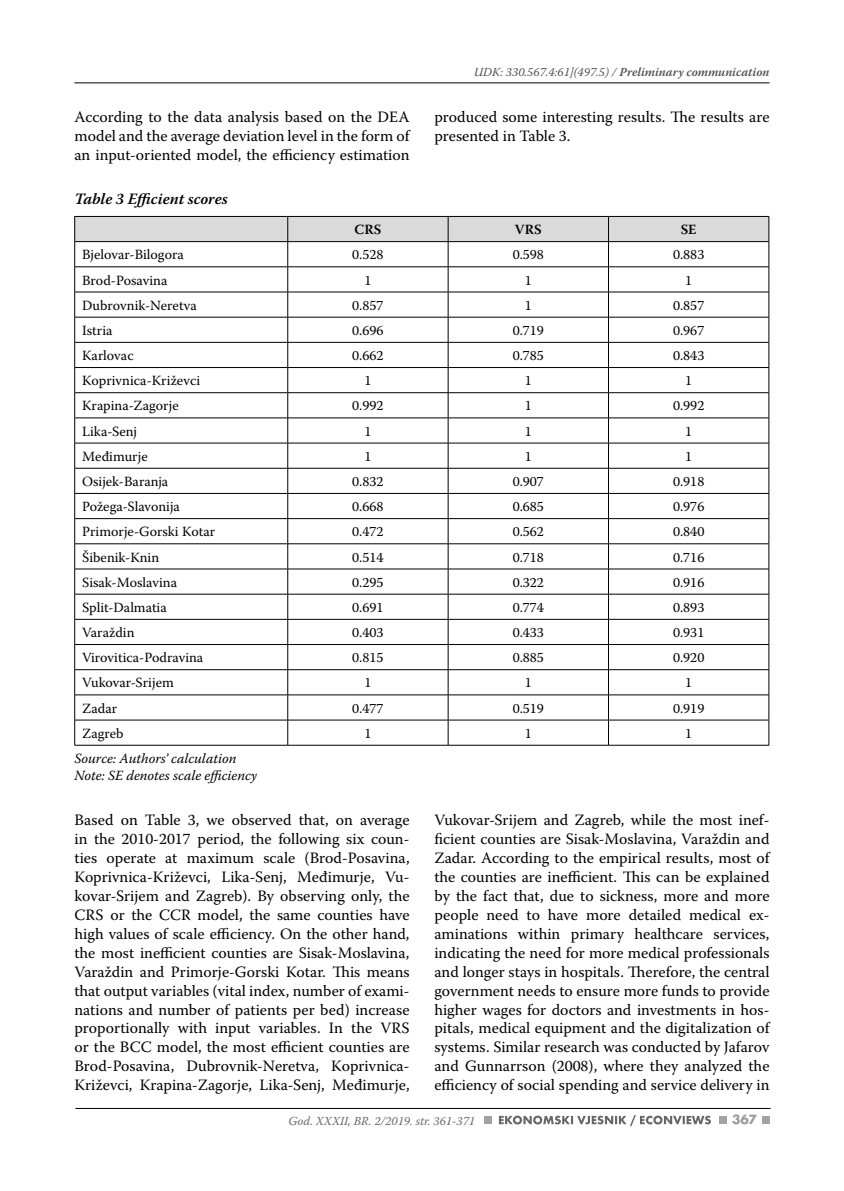
<style>
.page{position:relative;width:844px;height:1191px;background:#fff}
.page>*{position:absolute;margin:0;border:0;box-sizing:border-box;transform-origin:0 0}
.t1{font:15.75px/18.9px "Warnock Pro";color:#000;text-align:justify}
.t2{font:italic 600 15.75px "Warnock Pro";color:#000}
.t3{font:14px "Warnock Pro";color:#000}
.t4{font:italic 14px/16.8px "Warnock Pro";color:#000}
.t5{font:600 14px "Warnock Pro";letter-spacing:.015em;color:#000}
.t6{font:700 14px "Futura TOT";color:#9c9c9c}
.t7{font:italic 12.25px "Warnock Pro";color:#4f4f4f}
.t8{font:italic 12.25px "Warnock Pro";color:#676767}
.s1{font-weight:600}
</style>
<div class="page">
<hr style="left:74px;top:83px;width:695px;height:1px;background:#000">
<hr style="left:75px;top:1108px;width:695px;height:1px;background:#000">
<div style="left:483px;top:1115px;width:8px;height:8px;background:#a3a3a3"></div>
<div style="left:718px;top:1115px;width:8px;height:8px;background:#a3a3a3"></div>
<div style="left:761px;top:1115px;width:8px;height:8px;background:#a3a3a3"></div>
<svg style="left:499px;top:1115px;width:211px;height:11px"></svg>
<svg style="left:74px;top:216px;width:695px;height:529px"></svg>
<hr style="left:74px;top:745px;width:214px;height:1px;background:#000">
<hr style="left:288px;top:745px;width:160px;height:1px;background:#000">
<hr style="left:448px;top:745px;width:160px;height:1px;background:#000">
<hr style="left:608px;top:745px;width:161px;height:1px;background:#000">
<hr style="left:74px;top:241px;width:214px;height:1px;background:#000">
<hr style="left:288px;top:241px;width:160px;height:1px;background:#000">
<hr style="left:448px;top:241px;width:160px;height:1px;background:#000">
<hr style="left:608px;top:241px;width:161px;height:1px;background:#000">
<p class="t7" style="left:474px;top:65px;width:297px">UDK: 330.567.4:61](497.5) / <span class="s1">Preliminary communication</span></p>
<p class="t1" style="left:74px;top:107px;width:336px">According to the data analysis based on the DEA model and the average deviation level in the form of an input-oriented model, the efficiency estimation</p>
<p class="t1" style="left:434px;top:107px;width:336px">produced some interesting results. The results are presented in Table 3.</p>
<p class="t2" style="left:74px;top:190px;width:155px">Table 3 Efficient scores</p>
<p class="t5" style="left:354px;top:221px;width:28px">CRS</p>
<p class="t5" style="left:514px;top:221px;width:28px">VRS</p>
<p class="t5" style="left:680px;top:221px;width:17px">SE</p>
<p class="t3" style="left:82px;top:246px;width:103px">Bjelovar-Bilogora</p>
<p class="t3" style="left:352px;top:246px;width:33px">0.528</p>
<p class="t3" style="left:512px;top:246px;width:33px">0.598</p>
<p class="t3" style="left:672px;top:246px;width:33px">0.883</p>
<p class="t3" style="left:82px;top:271px;width:87px">Brod-Posavina</p>
<p class="t3" style="left:364px;top:271px;width:9px">1</p>
<p class="t3" style="left:524px;top:271px;width:9px">1</p>
<p class="t3" style="left:685px;top:271px;width:9px">1</p>
<p class="t3" style="left:82px;top:297px;width:116px">Dubrovnik-Neretva</p>
<p class="t3" style="left:352px;top:297px;width:33px">0.857</p>
<p class="t3" style="left:524px;top:297px;width:9px">1</p>
<p class="t3" style="left:672px;top:297px;width:33px">0.857</p>
<p class="t3" style="left:82px;top:322px;width:32px">Istria</p>
<p class="t3" style="left:352px;top:322px;width:33px">0.696</p>
<p class="t3" style="left:512px;top:322px;width:33px">0.719</p>
<p class="t3" style="left:672px;top:322px;width:33px">0.967</p>
<p class="t3" style="left:82px;top:347px;width:53px">Karlovac</p>
<p class="t3" style="left:352px;top:347px;width:33px">0.662</p>
<p class="t3" style="left:512px;top:347px;width:33px">0.785</p>
<p class="t3" style="left:672px;top:347px;width:33px">0.843</p>
<p class="t3" style="left:82px;top:372px;width:120px">Koprivnica-Križevci</p>
<p class="t3" style="left:364px;top:372px;width:9px">1</p>
<p class="t3" style="left:524px;top:372px;width:9px">1</p>
<p class="t3" style="left:685px;top:372px;width:9px">1</p>
<p class="t3" style="left:82px;top:397px;width:98px">Krapina-Zagorje</p>
<p class="t3" style="left:352px;top:397px;width:33px">0.992</p>
<p class="t3" style="left:524px;top:397px;width:9px">1</p>
<p class="t3" style="left:672px;top:397px;width:33px">0.992</p>
<p class="t3" style="left:82px;top:422px;width:56px">Lika-Senj</p>
<p class="t3" style="left:364px;top:422px;width:9px">1</p>
<p class="t3" style="left:524px;top:422px;width:9px">1</p>
<p class="t3" style="left:685px;top:422px;width:9px">1</p>
<p class="t3" style="left:82px;top:448px;width:67px">Međimurje</p>
<p class="t3" style="left:364px;top:448px;width:9px">1</p>
<p class="t3" style="left:524px;top:448px;width:9px">1</p>
<p class="t3" style="left:685px;top:448px;width:9px">1</p>
<p class="t3" style="left:82px;top:473px;width:88px">Osijek-Baranja</p>
<p class="t3" style="left:352px;top:473px;width:33px">0.832</p>
<p class="t3" style="left:512px;top:473px;width:33px">0.907</p>
<p class="t3" style="left:672px;top:473px;width:33px">0.918</p>
<p class="t3" style="left:82px;top:498px;width:99px">Požega-Slavonija</p>
<p class="t3" style="left:352px;top:498px;width:33px">0.668</p>
<p class="t3" style="left:512px;top:498px;width:33px">0.685</p>
<p class="t3" style="left:672px;top:498px;width:33px">0.976</p>
<p class="t3" style="left:82px;top:523px;width:134px">Primorje-Gorski Kotar</p>
<p class="t3" style="left:352px;top:523px;width:33px">0.472</p>
<p class="t3" style="left:512px;top:523px;width:33px">0.562</p>
<p class="t3" style="left:672px;top:523px;width:33px">0.840</p>
<p class="t3" style="left:82px;top:548px;width:78px">Šibenik-Knin</p>
<p class="t3" style="left:352px;top:548px;width:33px">0.514</p>
<p class="t3" style="left:512px;top:548px;width:33px">0.718</p>
<p class="t3" style="left:672px;top:548px;width:33px">0.716</p>
<p class="t3" style="left:82px;top:573px;width:96px">Sisak-Moslavina</p>
<p class="t3" style="left:352px;top:573px;width:33px">0.295</p>
<p class="t3" style="left:512px;top:573px;width:33px">0.322</p>
<p class="t3" style="left:672px;top:573px;width:33px">0.916</p>
<p class="t3" style="left:82px;top:599px;width:86px">Split-Dalmatia</p>
<p class="t3" style="left:352px;top:599px;width:33px">0.691</p>
<p class="t3" style="left:512px;top:599px;width:33px">0.774</p>
<p class="t3" style="left:672px;top:599px;width:33px">0.893</p>
<p class="t3" style="left:82px;top:624px;width:54px">Varaždin</p>
<p class="t3" style="left:352px;top:624px;width:33px">0.403</p>
<p class="t3" style="left:512px;top:624px;width:33px">0.433</p>
<p class="t3" style="left:672px;top:624px;width:33px">0.931</p>
<p class="t3" style="left:82px;top:649px;width:123px">Virovitica-Podravina</p>
<p class="t3" style="left:352px;top:649px;width:33px">0.815</p>
<p class="t3" style="left:512px;top:649px;width:33px">0.885</p>
<p class="t3" style="left:672px;top:649px;width:33px">0.920</p>
<p class="t3" style="left:82px;top:674px;width:93px">Vukovar-Srijem</p>
<p class="t3" style="left:364px;top:674px;width:9px">1</p>
<p class="t3" style="left:524px;top:674px;width:9px">1</p>
<p class="t3" style="left:685px;top:674px;width:9px">1</p>
<p class="t3" style="left:82px;top:699px;width:36px">Zadar</p>
<p class="t3" style="left:352px;top:699px;width:33px">0.477</p>
<p class="t3" style="left:512px;top:699px;width:33px">0.519</p>
<p class="t3" style="left:672px;top:699px;width:33px">0.919</p>
<p class="t3" style="left:82px;top:725px;width:43px">Zagreb</p>
<p class="t3" style="left:364px;top:725px;width:9px">1</p>
<p class="t3" style="left:524px;top:725px;width:9px">1</p>
<p class="t3" style="left:685px;top:725px;width:9px">1</p>
<p class="t4" style="left:74px;top:749px;width:184px">Source: Authors’ calculation<br>Note: SE denotes scale efficiency</p>
<p class="t1" style="left:74px;top:810px;width:336px">Based on Table 3, we observed that, on average in the 2010-2017 period, the following six coun&shy;ties operate at maximum scale (Brod-Posavina, Koprivnica-Križevci, Lika-Senj, Međimurje, Vu&shy;kovar-Srijem and Zagreb). By observing only, the CRS or the CCR model, the same counties have high values of scale efficiency. On the other hand, the most inefficient counties are Sisak-Moslavina, Varaždin and Primorje-Gorski Kotar. This means that output variables (vital index, number of exami&shy;nations and number of patients per bed) increase proportionally with input variables. In the VRS or the BCC model, the most efficient counties are Brod-Posavina, Dubrovnik-Neretva, Koprivnica-Križevci, Krapina-Zagorje, Lika-Senj, Međimurje,</p>
<p class="t1" style="left:434px;top:810px;width:336px">Vukovar-Srijem and Zagreb, while the most inef&shy;ficient counties are Sisak-Moslavina, Varaždin and Zadar. According to the empirical results, most of the counties are inefficient. This can be explained by the fact that, due to sickness, more and more people need to have more detailed medical ex&shy;aminations within primary healthcare services, indicating the need for more medical professionals and longer stays in hospitals. Therefore, the central government needs to ensure more funds to provide higher wages for doctors and investments in hos&shy;pitals, medical equipment and the digitalization of systems. Similar research was conducted by Jafarov and Gunnarrson (2008), where they analyzed the efficiency of social spending and service delivery in</p>
<p class="t8" style="left:288px;top:1113px;width:188px">God. XXXII, BR. 2/2019. str. 361-371</p>
<p class="t6" style="left:732px;top:1111px;width:26px">367</p>
</div>
